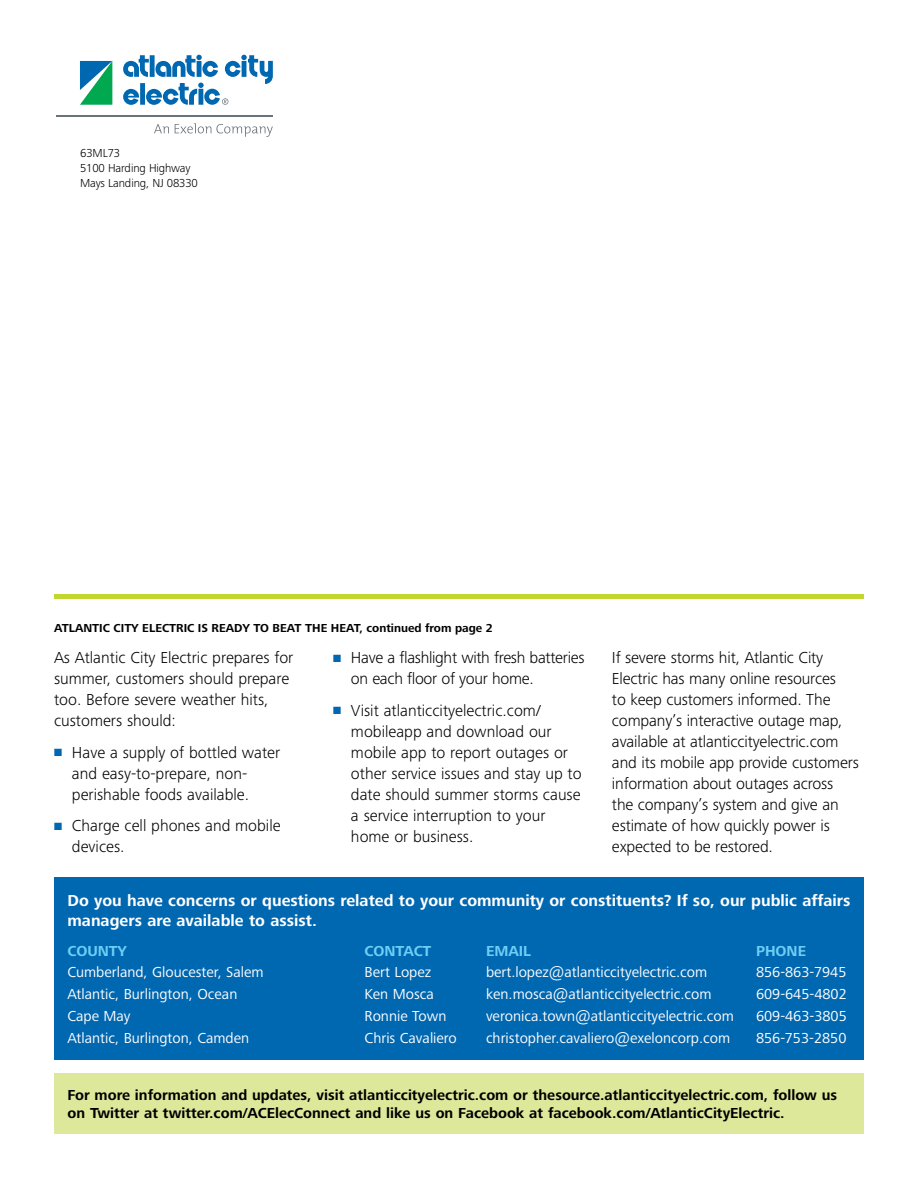
<style>
.page{position:relative;width:918px;height:1188px;background:#fff}
.page>*{position:absolute;margin:0;border:0;box-sizing:border-box;transform-origin:0 0}
.t1{font:300 16.5px/21px "Frutiger Next Pro";color:#000}
.t2{font:700 16.5px/19.5px "Frutiger Next Pro";color:#fff}
.t3{font:300 16.5px/21px "Frutiger Next Pro";letter-spacing:-.02em;color:#000}
.t4{font:15px "Frutiger Next Pro";color:#fff}
.t5{font:700 15px/18px "Frutiger Next Pro";color:#000}
.t6{font:700 15px "Frutiger Next Pro";color:#6dcff6}
.t7{font:700 12px "Frutiger Next Pro";color:#000}
.t8{font:300 12px/15px "Frutiger Next Pro";letter-spacing:-.015em;color:#000}
.s1{color:#0067b1}
</style>
<div class="page">
<div style="left:54px;top:1073px;width:810px;height:61px;background:#dee89a"></div>
<div style="left:54px;top:878px;width:810px;height:182px;background:#0067b1"></div>
<hr style="left:54px;top:594px;width:810px;height:4px;background:#c1d72f">
<svg style="left:154px;top:123px;width:119px;height:14px"></svg>
<hr style="left:57px;top:116px;width:216px;height:1px;background:#68737a">
<svg style="left:123px;top:55px;width:150px;height:50px"></svg>
<svg style="left:80px;top:61px;width:32px;height:44px"></svg>
<p class="t8" style="left:80px;top:146px;width:119px">63ML73<br>5100 Harding Highway<br>Mays Landing, NJ 08330</p>
<p class="t7" style="left:54px;top:621px;width:440px">ATLANTIC CITY ELECTRIC IS READY TO BEAT THE HEAT, continued from page 2</p>
<p class="t1" style="left:54px;top:647px;width:241px">As Atlantic City Electric prepares for summer, customers should prepare too. Before severe weather hits, customers should:</p>
<p class="t1" style="left:72px;top:742px;width:210px;text-indent:-18px"><span class="s1">■</span> Have a supply of bottled water and easy-to-prepare, non&shy;perishable foods available.</p>
<p class="t1" style="left:72px;top:815px;width:210px;text-indent:-18px"><span class="s1">■</span> Charge cell phones and mobile devices.</p>
<p class="t3" style="left:351px;top:647px;width:235px;text-indent:-18px"><span class="s1">■</span> Have a flashlight with fresh batteries on each floor of your home.</p>
<p class="t1" style="left:351px;top:700px;width:232px;text-indent:-18px"><span class="s1">■</span> Visit atlanticcityelectric.com/ mobileapp and download our mobile app to report outages or other service issues and stay up to date should summer storms cause a service interruption to your home or business.</p>
<p class="t1" style="left:612px;top:647px;width:248px">If severe storms hit, Atlantic City Electric has many online resources<br>to keep customers informed. The company’s interactive outage map, available at atlanticcityelectric.com and its mobile app provide customers information about outages across the company’s system and give an estimate of how quickly power is expected to be restored.</p>
<p class="t2" style="left:68px;top:891px;width:784px">Do you have concerns or questions related to your community or constituents? If so, our public affairs managers are available to assist.</p>
<p class="t6" style="left:68px;top:942px;width:61px">COUNTY</p>
<p class="t6" style="left:364px;top:942px;width:68px">CONTACT</p>
<p class="t6" style="left:486px;top:942px;width:47px">EMAIL</p>
<p class="t6" style="left:756px;top:942px;width:52px">PHONE</p>
<p class="t4" style="left:68px;top:964px;width:198px">Cumberland, Gloucester, Salem</p>
<p class="t4" style="left:364px;top:964px;width:68px">Bert Lopez</p>
<p class="t4" style="left:486px;top:964px;width:223px">bert.lopez@atlanticcityelectric.com</p>
<p class="t4" style="left:756px;top:964px;width:92px">856-863-7945</p>
<p class="t4" style="left:68px;top:986px;width:171px">Atlantic, Burlington, Ocean</p>
<p class="t4" style="left:364px;top:986px;width:71px">Ken Mosca</p>
<p class="t4" style="left:486px;top:986px;width:227px">ken.mosca@atlanticcityelectric.com</p>
<p class="t4" style="left:756px;top:986px;width:92px">609-645-4802</p>
<p class="t4" style="left:68px;top:1008px;width:65px">Cape May</p>
<p class="t4" style="left:364px;top:1008px;width:84px">Ronnie Town</p>
<p class="t4" style="left:486px;top:1008px;width:249px">veronica.town@atlanticcityelectric.com</p>
<p class="t4" style="left:756px;top:1008px;width:92px">609-463-3805</p>
<p class="t4" style="left:68px;top:1030px;width:183px">Atlantic, Burlington, Camden</p>
<p class="t4" style="left:364px;top:1030px;width:94px">Chris Cavaliero</p>
<p class="t4" style="left:486px;top:1030px;width:246px">christopher.cavaliero@exeloncorp.com</p>
<p class="t4" style="left:756px;top:1030px;width:92px">856-753-2850</p>
<p class="t5" style="left:68px;top:1086px;width:771px">For more information and updates, visit atlanticcityelectric.com or thesource.atlanticcityelectric.com, follow us on Twitter at twitter.com/ACElecConnect and like us on Facebook at facebook.com/AtlanticCityElectric.</p>
</div>
